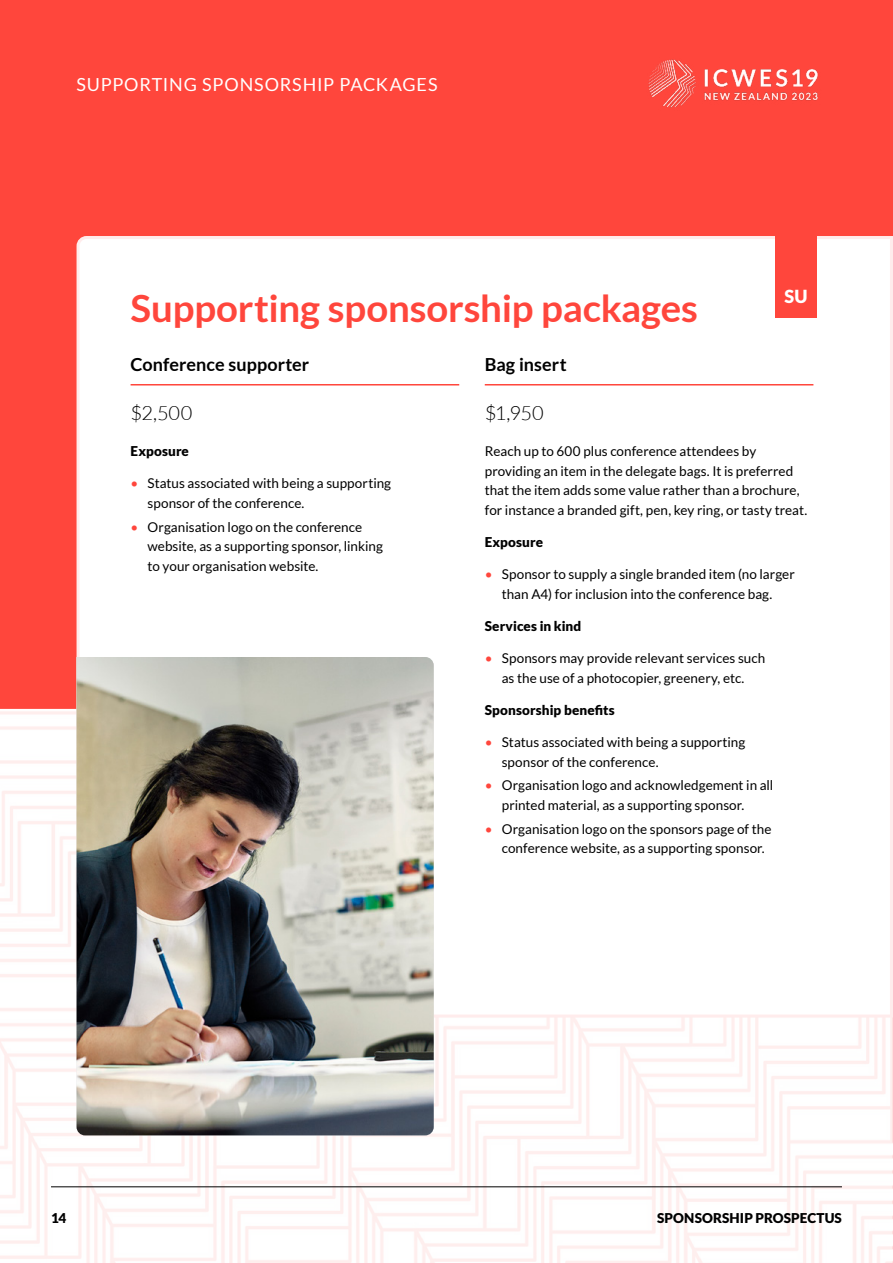
<style>
.page{position:relative;width:893px;height:1263px;background:#fff}
.page>*{position:absolute;margin:0;border:0;box-sizing:border-box;transform-origin:0 0}
.t1{font:700 37.5px "Lato";letter-spacing:-.005em;color:#ff463c}
.t2{font:300 19.5px "Lato";color:#000}
.t3{font:18px "Lato";letter-spacing:.045em;color:#fff}
.t4{font:700 18px "Lato";letter-spacing:.005em;color:#000}
.t5{font:900 18px "Lato";color:#fff}
.t6{font:13.5px/19.5px "Lato";color:#000}
.t7{font:900 13.5px "Lato";letter-spacing:.01em;color:#000}
.s1{color:#ff463c}
</style>
<div class="page">
<div style="left:0;top:0;width:893px;height:708px;background:#ff463c"></div>
<img style="left:0;top:708px;width:893px;height:555px">
<div style="left:75px;top:236px;width:818px;height:783px;background:#fff"></div>
<div style="left:775px;top:236px;width:41px;height:82px;background:#ff463c"></div>
<img style="left:77px;top:657px;width:357px;height:478px">
<hr style="left:51px;top:1186px;width:791px;height:1px;background:#000">
<img style="left:648px;top:59px;width:170px;height:49px">
<h3 class="t3" style="left:77px;top:74px;width:362px">SUPPORTING SPONSORSHIP PACKAGES</h3>
<h3 class="t5" style="left:784px;top:286px;width:25px">SU</h3>
<h1 class="t1" style="left:131px;top:287px;width:569px">Supporting sponsorship packages</h1>
<h3 class="t4" style="left:131px;top:354px;width:180px">Conference supporter</h3>
<h2 class="t2" style="left:131px;top:402px;width:64px">$2,500</h2>
<p class="t7" style="left:131px;top:443px;width:60px">Exposure</p>
<p class="t6" style="left:148px;top:474px;width:245px;text-indent:-17px"><span class="s1">•</span> Status associated with being a supporting sponsor of the conference.</p>
<p class="t6" style="left:148px;top:517px;width:237px;text-indent:-17px"><span class="s1">•</span> Organisation logo on the conference website, as a supporting sponsor, linking to your organisation website.</p>
<h3 class="t4" style="left:485px;top:354px;width:83px">Bag insert</h3>
<h2 class="t2" style="left:485px;top:402px;width:60px">$1,950</h2>
<p class="t6" style="left:485px;top:441px;width:324px">Reach up to 600 plus conference attendees by providing an item in the delegate bags. It is preferred that the item adds some value rather than a brochure, for instance a branded gift, pen, key ring, or tasty treat.</p>
<p class="t7" style="left:485px;top:534px;width:60px">Exposure</p>
<p class="t6" style="left:485px;top:564px;width:311px;text-align:center"><span class="s1">•</span> Sponsor to supply a single branded item (no larger than A4) for inclusion into the conference bag.</p>
<p class="t7" style="left:485px;top:618px;width:98px">Services in kind</p>
<p class="t6" style="left:485px;top:648px;width:282px;text-align:center"><span class="s1">•</span> Sponsors may provide relevant services such as the use of a photocopier, greenery, etc.</p>
<p class="t7" style="left:485px;top:702px;width:132px">Sponsorship benefits</p>
<p class="t6" style="left:502px;top:732px;width:245px;text-indent:-17px"><span class="s1">•</span> Status associated with being a supporting sponsor of the conference.</p>
<p class="t6" style="left:502px;top:775px;width:273px;text-indent:-17px"><span class="s1">•</span> Organisation logo and acknowledgement in all printed material, as a supporting sponsor.</p>
<p class="t6" style="left:502px;top:819px;width:271px;text-indent:-17px"><span class="s1">•</span> Organisation logo on the sponsors page of the conference website, as a supporting sponsor.</p>
<p class="t7" style="left:51px;top:1210px;width:17px">14</p>
<p class="t7" style="left:657px;top:1210px;width:186px">SPONSORSHIP PROSPECTUS</p>
</div>
